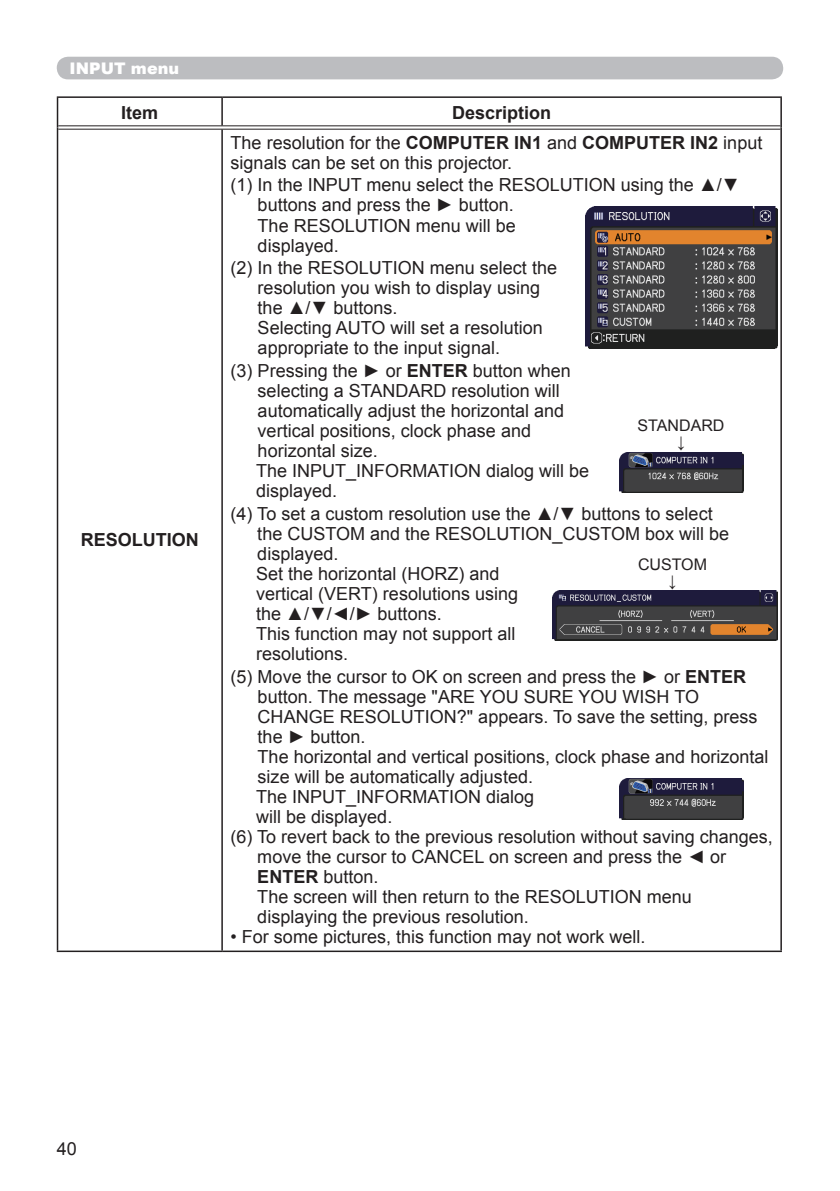
<style>
.page{position:relative;width:840px;height:1191px;background:#fff}
.page>*{position:absolute;margin:0;border:0;box-sizing:border-box;transform-origin:0 0}
.t1{font:18px/20px "Arial";color:#231f20}
.t2{font:700 18px "Arial";color:#231f20}
.t3{font:16px/16px "Arial";color:#231f20;text-align:center}
.t4{font:900 16px "Arial";color:#fff}
.s1{font-weight:700}
</style>
<div class="page">
<div style="left:57px;top:57px;width:725px;height:22px;background:#bcbdc0;border-radius:11px"></div>
<svg style="left:58px;top:126px;width:164px;height:3px"></svg>
<svg style="left:222px;top:126px;width:558px;height:3px;fill:#b6b5b5"></svg>
<hr style="left:57px;top:127px;width:1px;height:823px;background:#231f20">
<hr style="left:221px;top:129px;width:2px;height:821px;background:#231f20">
<hr style="left:780px;top:127px;width:1px;height:823px;background:#231f20">
<hr style="left:57px;top:950px;width:165px;height:2px;background:#231f20">
<hr style="left:222px;top:950px;width:559px;height:2px;background:#231f20">
<hr style="left:58px;top:125px;width:164px;height:1px;background:#231f20">
<hr style="left:58px;top:129px;width:164px;height:1px;background:#231f20">
<hr style="left:222px;top:125px;width:558px;height:1px;background:#231f20">
<hr style="left:222px;top:129px;width:558px;height:1px;background:#231f20">
<hr style="left:57px;top:96px;width:165px;height:2px;background:#231f20">
<svg style="left:57px;top:98px;width:1px;height:29px"></svg>
<hr style="left:222px;top:96px;width:559px;height:2px;background:#231f20">
<hr style="left:221px;top:98px;width:2px;height:27px;background:#231f20">
<svg style="left:780px;top:98px;width:1px;height:29px"></svg>
<img style="left:585px;top:207px;width:192px;height:142px">
<img style="left:552px;top:591px;width:224px;height:50px">
<img style="left:619px;top:452px;width:124px;height:40px">
<img style="left:619px;top:778px;width:124px;height:41px">
<p class="t4" style="left:70px;top:57px;width:111px">INPUT menu</p>
<p class="t2" style="left:121px;top:101px;width:39px">Item</p>
<p class="t2" style="left:452px;top:101px;width:101px">Description</p>
<p class="t2" style="left:81px;top:527px;width:120px">RESOLUTION</p>
<p class="t1" style="left:230px;top:132px;width:533px">The resolution for the <span class="s1">COMPUTER IN1</span> and <span class="s1">COMPUTER IN2</span> input signals can be set on this projector.</p>
<p class="t1" style="left:257px;top:175px;width:483px;text-indent:-27px">(1) In the INPUT menu select the RESOLUTION using the ▲/▼ buttons and press the ► button.<br>The RESOLUTION menu will be<br>displayed.</p>
<p class="t1" style="left:257px;top:258px;width:301px;text-indent:-27px">(2) In the RESOLUTION menu select the resolution you wish to display using the ▲/▼ buttons.<br>Selecting AUTO will set a resolution appropriate to the input signal.</p>
<p class="t1" style="left:256px;top:361px;width:334px;text-indent:-26px">(3) Pressing the ► or <span class="s1">ENTER</span> button when selecting a STANDARD resolution will automatically adjust the horizontal and vertical positions, clock phase and horizontal size.<br>The INPUT_INFORMATION dialog will be displayed.</p>
<p class="t1" style="left:256px;top:504px;width:474px;text-indent:-26px">(4) To set a custom resolution use the ▲/▼ buttons to select the CUSTOM and the RESOLUTION_CUSTOM box will be displayed.<br>Set the horizontal (HORZ) and<br>vertical (VERT) resolutions using<br>the ▲/▼/◄/► buttons.<br>This function may not support all<br>resolutions.</p>
<p class="t1" style="left:230px;top:667px;width:517px">(5) Move the cursor to OK on screen and press the ► or <span class="s1">ENTER</span></p>
<p class="t1" style="left:257px;top:687px;width:442px">button. The message "ARE YOU SURE YOU WISH TO</p>
<p class="t1" style="left:257px;top:707px;width:501px">CHANGE RESOLUTION?" appears. To save the setting, press</p>
<p class="t1" style="left:257px;top:727px;width:109px">the ► button.</p>
<p class="t1" style="left:257px;top:747px;width:512px">The horizontal and vertical positions, clock phase and horizontal</p>
<p class="t1" style="left:257px;top:767px;width:277px">size will be automatically adjusted.</p>
<p class="t1" style="left:256px;top:787px;width:279px">The INPUT_INFORMATION dialog</p>
<p class="t1" style="left:256px;top:807px;width:138px">will be displayed.</p>
<p class="t1" style="left:230px;top:827px;width:543px">(6) To revert back to the previous resolution without saving changes,</p>
<p class="t1" style="left:257px;top:847px;width:470px">move the cursor to CANCEL on screen and press the ◄ or</p>
<p class="t1" style="left:257px;top:867px;width:123px"><span class="s1">ENTER</span> button.</p>
<p class="t1" style="left:257px;top:887px;width:436px">The screen will then return to the RESOLUTION menu</p>
<p class="t1" style="left:257px;top:907px;width:273px">displaying the previous resolution.</p>
<p class="t1" style="left:230px;top:927px;width:416px">• For some pictures, this function may not work well.</p>
<p class="t3" style="left:637px;top:418px;width:88px">STANDARD ↓</p>
<p class="t3" style="left:637px;top:556px;width:71px">CUSTOM ↓</p>
<p class="t1" style="left:57px;top:1139px;width:22px">40</p>
</div>
